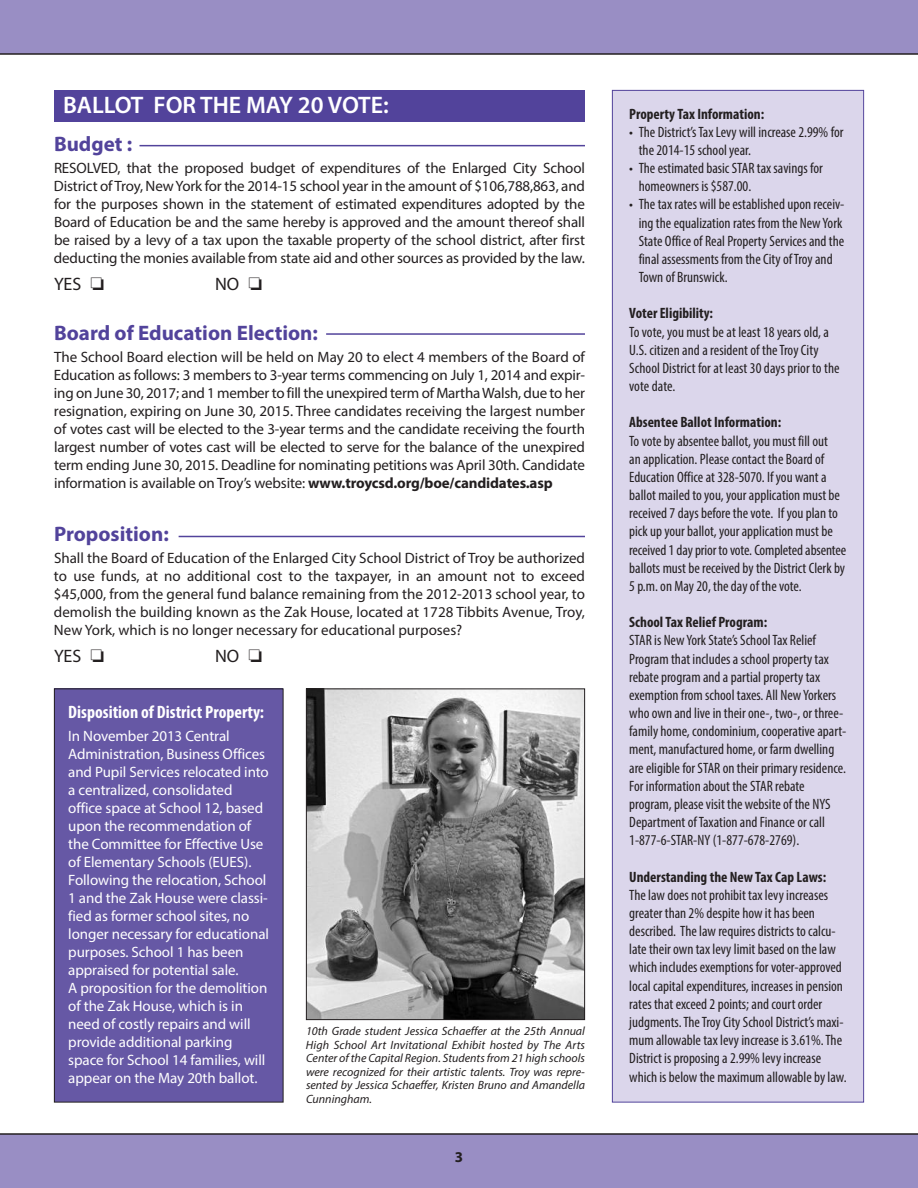
<style>
.page{position:relative;width:918px;height:1188px;background:#fff}
.page>*{position:absolute;margin:0;border:0;box-sizing:border-box;transform-origin:0 0}
.t1{font:600 24px "Myriad Pro";color:#fff}
.t2{font:700 21px "Myriad Pro";color:#52439b}
.t3{font:700 condensed 18px "Myriad Pro";color:#fff}
.t4{font:18px "Myriad Pro";color:#231f20}
.t5{font:condensed 15px/18.1px "Myriad Pro";color:#231f20}
.t6{font:15px/18px "Myriad Pro";letter-spacing:-.01em;color:#231f20;text-align:justify}
.t7{font:15px/18px "Myriad Pro";letter-spacing:-.005em;color:#fff}
.t8{font:700 condensed 15px "Myriad Pro";color:#231f20}
.t9{font:700 15px "Myriad Pro";color:#231f20}
.t10{font:italic 12px/13.5px "Myriad Pro";color:#231f20;text-align:justify}
.s1{font-weight:700}
</style>
<div class="page">
<div style="left:0;top:0;width:918px;height:54px;background:#998ec4"></div>
<div style="left:0;top:1134px;width:918px;height:54px;background:#998ec4"></div>
<hr style="left:0;top:1133px;width:918px;height:2px;background:#231f20">
<hr style="left:0;top:53px;width:918px;height:2px;background:#231f20">
<div style="left:54px;top:90px;width:531px;height:32px;background:#52439b"></div>
<div style="left:613px;top:91px;width:250px;height:1011px;background:#dbd6eb"></div>
<img style="left:308px;top:690px;width:275px;height:328px">
<div style="left:306px;top:688px;width:279px;height:332px;border:1px solid #231f20"></div>
<div style="left:54px;top:689px;width:229px;height:413px;background:#6658a5"></div>
<div style="left:54px;top:688px;width:230px;height:414px;border:1px solid #231f20"></div>
<hr style="left:326px;top:333px;width:259px;height:2px;background:#52439b">
<hr style="left:140px;top:145px;width:445px;height:1px;background:#52439b">
<hr style="left:179px;top:536px;width:406px;height:1px;background:#52439b">
<h1 class="t1" style="left:63px;top:96px;width:327px">BALLOT FOR THE MAY 20 VOTE:</h1>
<h2 class="t2" style="left:54px;top:136px;width:80px">Budget :</h2>
<p class="t6" style="left:54px;top:160px;width:533px">RESOLVED, that the proposed budget of expenditures of the Enlarged City School District of Troy, NewYork for the 2014-15 school year in the amount of $106,788,863, and for the purposes shown in the statement of estimated expenditures adopted by the Board of Education be and the same hereby is approved and the amount thereof shall be raised by a levy of a tax upon the taxable property of the school district, after first deducting the monies available from state aid and other sources as provided by the law.</p>
<p class="t4" style="left:54px;top:277px;width:52px">YES ❏</p>
<p class="t4" style="left:215px;top:277px;width:49px">NO ❏</p>
<h2 class="t2" style="left:54px;top:325px;width:266px">Board of Education Election:</h2>
<p class="t6" style="left:54px;top:349px;width:533px">The School Board election will be held on May 20 to elect 4 members of the Board of Education as follows: 3 members to 3-year terms commencing on July 1, 2014 and expir&shy;ing on June 30, 2017; and 1 member to fill the unexpired term of MarthaWalsh, due to her resignation, expiring on June 30, 2015. Three candidates receiving the largest number of votes cast will be elected to the 3-year terms and the candidate receiving the fourth largest number of votes cast will be elected to serve for the balance of the unexpired term ending June 30, 2015. Deadline for nominating petitions was April 30th. Candidate information is available on Troy’s website: <span class="s1">www.troycsd.org/boe/candidates.asp</span></p>
<h2 class="t2" style="left:54px;top:526px;width:116px">Proposition:</h2>
<p class="t6" style="left:54px;top:550px;width:533px">Shall the Board of Education of the Enlarged City School District of Troy be authorized to use funds, at no additional cost to the taxpayer, in an amount not to exceed $45,000, from the general fund balance remaining from the 2012-2013 school year, to demolish the building known as the Zak House, located at 1728 Tibbits Avenue, Troy, New York, which is no longer necessary for educational purposes?</p>
<p class="t4" style="left:54px;top:649px;width:52px">YES ❏</p>
<p class="t4" style="left:215px;top:649px;width:49px">NO ❏</p>
<p class="t3" style="left:68px;top:706px;width:197px">Disposition of District Property:</p>
<p class="t7" style="left:68px;top:728px;width:202px">In November 2013 Central<br>Administration, Business Offices and Pupil Services relocated into a centralized, consolidated office space at School 12, based upon the recommendation of the Committee for Effective Use of Elementary Schools (EUES).<br>Following the relocation, School<br>1 and the Zak House were classi&shy;fied as former school sites, no longer necessary for educational purposes. School 1 has been appraised for potential sale.<br>A proposition for the demolition of the Zak House, which is in need of costly repairs and will provide additional parking space for School 14 families, will appear on the May 20th ballot.</p>
<p class="t10" style="left:306px;top:1025px;width:281px">10th Grade student Jessica Schaeffer at the 25th Annual High School Art Invitational Exhibit hosted by The Arts Center of the Capital Region. Students from 21 high schools were recognized for their artistic talents. Troy was repre&shy;sented by Jessica Schaeffer, Kristen Bruno and Amandella Cunningham.</p>
<p class="t9" style="left:455px;top:1151px;width:10px">3</p>
<p class="t8" style="left:629px;top:108px;width:137px">PropertyTax Information:</p>
<p class="t5" style="left:639px;top:124px;width:206px;text-indent:-10px">• The District’sTax Levy will increase 2.99% for the 2014-15 school year.</p>
<p class="t5" style="left:639px;top:160px;width:186px;text-indent:-10px">• The estimated basic STAR tax savings for homeowners is $587.00.</p>
<p class="t5" style="left:639px;top:197px;width:207px;text-indent:-10px">• The tax rates will be established upon receiv&shy;ing the equalization rates from the NewYork State Office of Real Property Services and the final assessments from the City ofTroy and Town of Brunswick.</p>
<p class="t8" style="left:629px;top:308px;width:85px">Voter Eligibility:</p>
<p class="t5" style="left:629px;top:324px;width:212px">To vote, you must be at least 18 years old, a U.S. citizen and a resident of theTroy City School District for at least 30 days prior to the vote date.</p>
<p class="t8" style="left:629px;top:417px;width:153px">Absentee Ballot Information:</p>
<p class="t5" style="left:629px;top:433px;width:219px">To vote by absentee ballot, you must fill out<br>an application. Please contact the Board of Education Office at 328-5070. If you want a ballot mailed to you, your application must be received 7 days before the vote. If you plan to pick up your ballot, your application must be received1dayprior tovote.Completedabsentee ballots must be received by the District Clerk by 5 p.m. on May 20, the day of the vote.</p>
<p class="t8" style="left:629px;top:617px;width:140px">SchoolTax Relief Program:</p>
<p class="t5" style="left:629px;top:633px;width:219px">STAR is NewYork State’s SchoolTax Relief Program that includes a school property tax rebate program and a partial property tax exemption from school taxes. All NewYorkers who own and live in their one-, two-, or three&shy;family home, condominium, cooperative apart&shy;ment, manufactured home, or farm dwelling are eligible for STAR on their primary residence.<br>For information about the STAR rebate program, please visit the website of the NYS Department ofTaxation and Finance or call 1-877-6-STAR-NY (1-877-678-2769).</p>
<p class="t8" style="left:629px;top:871px;width:199px">Understanding the NewTax Cap Laws:</p>
<p class="t5" style="left:629px;top:887px;width:219px">The law does not prohibit tax levy increases greater than 2% despite how it has been described. The law requires districts to calcu&shy;late their own tax levy limit based on the law which includes exemptions for voter-approved local capital expenditures, increases in pension rates that exceed 2 points; and court order judgments.TheTroy City School District’s maxi&shy;mum allowable tax levy increase is 3.61%.The District is proposing a 2.99% levy increase which is below the maximum allowable by law.</p>
</div>
